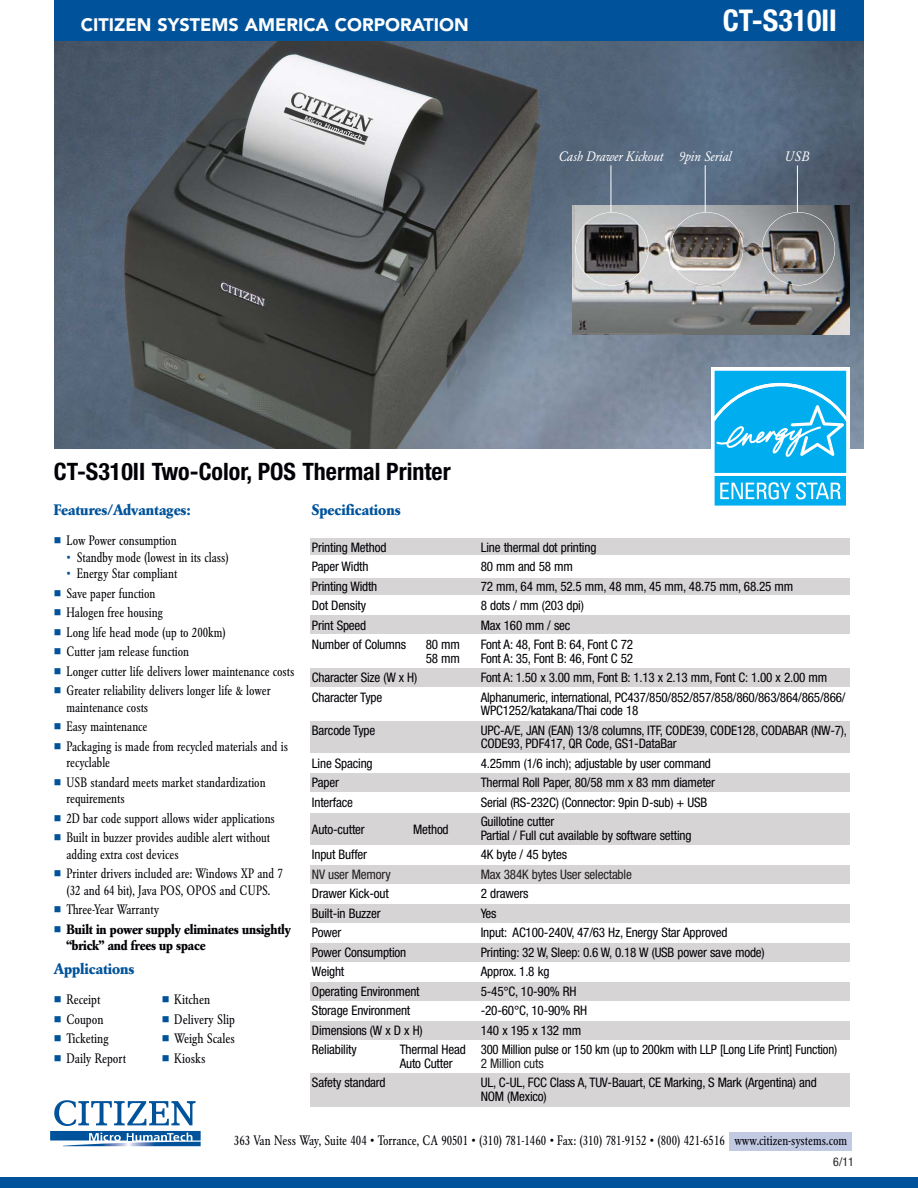
<style>
.page{position:relative;width:918px;height:1188px;background:#fff}
.page>*{position:absolute;margin:0;border:0;box-sizing:border-box;transform-origin:0 0}
.t1{font:700 condensed 30px "Helvetica Neue";color:#fff}
.t2{font:700 condensed 24px "Helvetica Neue";color:#010006}
.t3{font:900 18px "Avenir";color:#fff}
.t4{font:700 15px "Garamond BE";color:#00539b}
.t5{font:condensed 13.5px/19.5px "Garamond BE";letter-spacing:-.005em;color:#010006}
.t6{font:700 13.5px/16.5px "Garamond BE";letter-spacing:-.01em;color:#010006;scale:.94 1}
.t7{font:italic 13.5px "Garamond BE";color:#fff;scale:.95 1}
.t8{font:condensed 13.2px/13.5px "Helvetica Neue";letter-spacing:-.015em;color:#010006}
.t9{font:condensed 13.2px "Helvetica Neue";letter-spacing:-.015em;color:#231f20}
.t10{font:condensed 12px "Helvetica Neue";color:#231f20}
.s1{color:#00539b}
</style>
<div class="page">
<img style="left:54px;top:41px;width:810px;height:407px">
<div style="left:730px;top:1132px;width:122px;height:19px;background:#c1c9e3"></div>
<svg style="left:50px;top:1100px;width:151px;height:46px"></svg>
<img style="left:572px;top:206px;width:277px;height:128px">
<div style="left:0;top:1178px;width:918px;height:10px;background:#00539b"></div>
<div style="left:54px;top:0;width:810px;height:41px;background:#00539b"></div>
<div style="left:310px;top:539px;width:540px;height:16px;background:#d6d4d4"></div>
<div style="left:310px;top:668px;width:540px;height:19px;background:#d6d4d4"></div>
<div style="left:310px;top:721px;width:540px;height:31px;background:#d6d4d4"></div>
<div style="left:310px;top:773px;width:540px;height:19px;background:#d6d4d4"></div>
<div style="left:310px;top:813px;width:540px;height:31px;background:#d6d4d4"></div>
<div style="left:310px;top:865px;width:540px;height:19px;background:#d6d4d4"></div>
<div style="left:310px;top:578px;width:540px;height:16px;background:#d6d4d4"></div>
<div style="left:310px;top:616px;width:540px;height:18px;background:#d6d4d4"></div>
<div style="left:310px;top:904px;width:540px;height:19px;background:#d6d4d4"></div>
<div style="left:310px;top:943px;width:540px;height:19px;background:#d6d4d4"></div>
<div style="left:310px;top:982px;width:540px;height:18px;background:#d6d4d4"></div>
<div style="left:310px;top:1022px;width:540px;height:18px;background:#d6d4d4"></div>
<div style="left:310px;top:1073px;width:540px;height:33px;background:#d6d4d4"></div>
<div style="left:711px;top:368px;width:138px;height:108px;background:linear-gradient(to right,#c4ecfb,#c4ecfb)"></div>
<svg style="left:711px;top:371px;width:138px;height:135px"></svg>
<div style="left:575px;top:212px;width:74px;height:74px;border:1px solid #fff;border-radius:50%"></div>
<div style="left:670px;top:212px;width:73px;height:74px;border:1px solid #fff;border-radius:50%"></div>
<div style="left:762px;top:212px;width:73px;height:74px;border:1px solid #fff;border-radius:50%"></div>
<hr style="left:611px;top:165px;width:1px;height:47px;background:#fff">
<hr style="left:705px;top:165px;width:1px;height:47px;background:#fff">
<hr style="left:797px;top:165px;width:1px;height:47px;background:#fff">
<h3 class="t3" style="left:81px;top:18px;width:389px">CITIZEN SYSTEMS AMERICA CORPORATION</h3>
<h1 class="t1" style="left:723px;top:10px;width:116px">CT-S310II</h1>
<p class="t7" style="left:558px;top:150px;width:184px">Cash Drawer Kickout 9pin Serial</p>
<p class="t7" style="left:785px;top:151px;width:28px">USB</p>
<h2 class="t2" style="left:54px;top:463px;width:398px">CT-S310II Two-Color, POS Thermal Printer</h2>
<p class="t4" style="left:54px;top:504px;width:138px">Features/Advantages:</p>
<p class="t5" style="left:66px;top:532px;width:112px">Low Power consumption</p>
<p class="t5" style="left:66px;top:548px;width:164px"><span class="s1">•</span> Standby mode (lowest in its class)</p>
<p class="t5" style="left:66px;top:565px;width:229px"><span class="s1">•</span> Energy Star compliant<br>Save paper function<br>Halogen free housing<br>Long life head mode (up to 200km)<br>Cutter jam release function<br>Longer cutter life delivers lower maintenance costs<br>Greater reliability delivers longer life &amp; lower</p>
<p class="t5" style="left:66px;top:698px;width:223px">maintenance costs<br>Easy maintenance<br>Packaging is made from recycled materials and is</p>
<p class="t5" style="left:66px;top:754px;width:201px">recyclable<br>USB standard meets market standardization</p>
<p class="t5" style="left:66px;top:790px;width:210px">requirements<br>2D bar code support allows wider applications<br>Built in buzzer provides audible alert without</p>
<p class="t5" style="left:66px;top:845px;width:218px">adding extra cost devices<br>Printer drivers included are: Windows XP and 7</p>
<p class="t5" style="left:66px;top:881px;width:205px">(32 and 64 bit), Java POS, OPOS and CUPS.<br>Three-Year Warranty</p>
<p class="t6" style="left:66px;top:922px;width:240px">Built in power supply eliminates unsightly “brick” and frees up space</p>
<p class="t4" style="left:54px;top:963px;width:82px">Applications</p>
<p class="t5" style="left:66px;top:991px;width:35px">Receipt</p>
<p class="t5" style="left:174px;top:991px;width:37px">Kitchen</p>
<p class="t5" style="left:66px;top:1010px;width:39px">Coupon</p>
<p class="t5" style="left:174px;top:1010px;width:62px">Delivery Slip</p>
<p class="t5" style="left:66px;top:1030px;width:44px">Ticketing</p>
<p class="t5" style="left:174px;top:1030px;width:62px">Weigh Scales</p>
<p class="t5" style="left:66px;top:1049px;width:61px">Daily Report</p>
<p class="t5" style="left:174px;top:1049px;width:33px">Kiosks</p>
<p class="t4" style="left:312px;top:504px;width:90px">Specifications</p>
<p class="t8" style="left:312px;top:542px;width:76px">Printing Method</p>
<p class="t8" style="left:481px;top:542px;width:117px">Line thermal dot printing</p>
<p class="t8" style="left:312px;top:561px;width:58px">Paper Width</p>
<p class="t8" style="left:481px;top:561px;width:94px">80 mm and 58 mm</p>
<p class="t8" style="left:312px;top:581px;width:67px">Printing Width</p>
<p class="t8" style="left:481px;top:581px;width:314px">72 mm, 64 mm, 52.5 mm, 48 mm, 45 mm, 48.75 mm, 68.25 mm</p>
<p class="t8" style="left:312px;top:600px;width:56px">Dot Density</p>
<p class="t8" style="left:481px;top:600px;width:105px">8 dots / mm (203 dpi)</p>
<p class="t8" style="left:312px;top:620px;width:56px">Print Speed</p>
<p class="t8" style="left:481px;top:620px;width:91px">Max 160 mm / sec</p>
<p class="t8" style="left:312px;top:639px;width:96px">Number of Columns</p>
<p class="t8" style="left:426px;top:639px;width:36px">80 mm</p>
<p class="t8" style="left:481px;top:639px;width:154px">Font A: 48, Font B: 64, Font C 72</p>
<p class="t8" style="left:426px;top:653px;width:36px">58 mm</p>
<p class="t8" style="left:481px;top:653px;width:154px">Font A: 35, Font B: 46, Font C 52</p>
<p class="t8" style="left:312px;top:672px;width:107px">Character Size (W x H)</p>
<p class="t8" style="left:481px;top:672px;width:348px">Font A: 1.50 x 3.00 mm, Font B: 1.13 x 2.13 mm, Font C: 1.00 x 2.00 mm</p>
<p class="t8" style="left:312px;top:692px;width:72px">Character Type</p>
<p class="t8" style="left:481px;top:692px;width:366px">Alphanumeric, international, PC437/850/852/857/858/860/863/864/865/866/<br>WPC1252/katakana/Thai code 18</p>
<p class="t8" style="left:312px;top:725px;width:65px">Barcode Type</p>
<p class="t8" style="left:481px;top:725px;width:368px">UPC-A/E, JAN (EAN) 13/8 columns, ITF, CODE39, CODE128, CODABAR (NW-7),<br>CODE93, PDF417, QR Code, GS1-DataBar</p>
<p class="t8" style="left:312px;top:758px;width:62px">Line Spacing</p>
<p class="t8" style="left:481px;top:758px;width:232px">4.25mm (1/6 inch); adjustable by user command</p>
<p class="t8" style="left:312px;top:777px;width:29px">Paper</p>
<p class="t8" style="left:481px;top:777px;width:236px">Thermal Roll Paper, 80/58 mm x 83 mm diameter</p>
<p class="t8" style="left:312px;top:797px;width:42px">Interface</p>
<p class="t8" style="left:481px;top:797px;width:228px">Serial (RS-232C) (Connector: 9pin D-sub) + USB</p>
<p class="t8" style="left:312px;top:824px;width:54px">Auto-cutter</p>
<p class="t8" style="left:413px;top:824px;width:37px">Method</p>
<p class="t8" style="left:481px;top:816px;width:212px">Guillotine cutter<br>Partial / Full cut available by software setting</p>
<p class="t8" style="left:312px;top:849px;width:57px">Input Buffer</p>
<p class="t8" style="left:481px;top:849px;width:88px">4K byte / 45 bytes</p>
<p class="t9" style="left:312px;top:870px;width:80px">NV user Memory</p>
<p class="t9" style="left:481px;top:870px;width:153px">Max 384K bytes User selectable</p>
<p class="t8" style="left:312px;top:888px;width:78px">Drawer Kick-out</p>
<p class="t8" style="left:481px;top:888px;width:49px">2 drawers</p>
<p class="t8" style="left:312px;top:908px;width:70px">Built-in Buzzer</p>
<p class="t8" style="left:481px;top:908px;width:17px">Yes</p>
<p class="t8" style="left:312px;top:927px;width:31px">Power</p>
<p class="t8" style="left:481px;top:927px;width:248px">Input: AC100-240V, 47/63 Hz, Energy Star Approved</p>
<p class="t8" style="left:312px;top:947px;width:96px">Power Consumption</p>
<p class="t8" style="left:481px;top:947px;width:285px">Printing: 32 W, Sleep: 0.6 W, 0.18 W (USB power save mode)</p>
<p class="t8" style="left:312px;top:966px;width:34px">Weight</p>
<p class="t8" style="left:481px;top:966px;width:70px">Approx. 1.8 kg</p>
<p class="t8" style="left:312px;top:986px;width:109px">Operating Environment</p>
<p class="t8" style="left:481px;top:986px;width:97px">5-45°C, 10-90% RH</p>
<p class="t8" style="left:312px;top:1005px;width:100px">Storage Environment</p>
<p class="t8" style="left:481px;top:1005px;width:108px">-20-60°C, 10-90% RH</p>
<p class="t8" style="left:312px;top:1025px;width:112px">Dimensions (W x D x H)</p>
<p class="t8" style="left:481px;top:1025px;width:102px">140 x 195 x 132 mm</p>
<p class="t8" style="left:312px;top:1044px;width:46px">Reliability</p>
<p class="t8" style="left:400px;top:1044px;width:439px">Thermal Head 300 Million pulse or 150 km (up to 200km with LLP [Long Life Print] Function)<br>Auto Cutter</p>
<p class="t9" style="left:481px;top:1059px;width:65px">2 Million cuts</p>
<p class="t8" style="left:312px;top:1077px;width:75px">Safety standard</p>
<p class="t8" style="left:481px;top:1077px;width:338px">UL, C-UL, FCC Class A, TUV-Bauart, CE Marking, S Mark (Argentina) and<br>NOM (Mexico)</p>
<p class="t5" style="left:234px;top:1132px;width:615px">363 Van Ness Way, Suite 404 • Torrance, CA 90501 • (310) 781-1460 • Fax: (310) 781-9152 • (800) 421-6516 www.citizen-systems.com</p>
<p class="t10" style="left:833px;top:1158px;width:22px">6/11</p>
</div>
